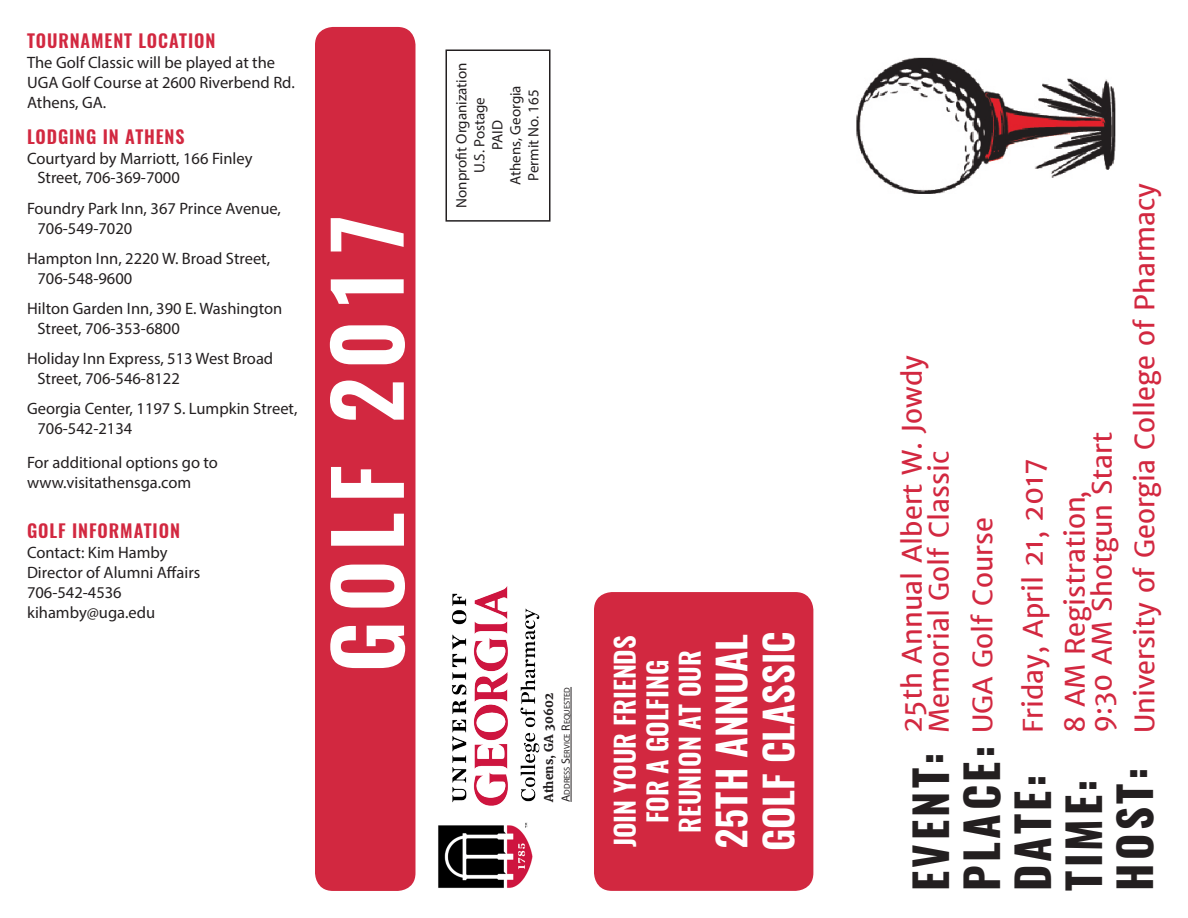
<style>
.page{position:relative;width:1188px;height:918px;background:#fff}
.page>*{position:absolute;margin:0;border:0;box-sizing:border-box;transform-origin:0 0}
.t1{font:600 90px "Oswald";letter-spacing:.1em;color:#fff}
.t2{font:700 45px "Oswald";letter-spacing:.075em;color:#231f20}
.t3{font:700 45px "Oswald";letter-spacing:.075em;color:#231f20}
.t4{font:600 39px "Oswald";color:#fff}
.t5{font:27px "Merriweather Sans";color:#d22840}
.t6{font:600 27px "Oswald";color:#fff}
.t7{font:600 18px "Oswald";letter-spacing:.05em;color:#d22840}
.t8{font:16.5px/19.8px "Myriad Pro";color:#231f20}
.t9{font:15px "Myriad Pro";color:#231f20}
.t10{font:700 12px "Merriweather";color:#231f20}
.t11{font:8.4px "Myriad Pro";color:#231f20}
.s1{font-size:12px}
</style>
<div class="page">
<img style="left:856px;top:57px;width:260px;height:137px">
<div style="left:446px;top:50px;width:104px;height:172px;border:2px solid #231f20"></div>
<div style="left:315px;top:27px;width:101px;height:864px;background:#d22840;border-radius:18px"></div>
<hr style="left:571px;top:687px;width:1px;height:115px;background:#231f20">
<img style="left:438px;top:587px;width:102px;height:301px">
<div style="left:594px;top:592px;width:219px;height:299px;background:#d22840;border-radius:18px"></div>
<p class="t7" style="left:27px;top:32px;width:190px">TOURNAMENT LOCATION</p>
<p class="t8" style="left:27px;top:53px;width:269px">The Golf Classic will be played at the<br>UGA Golf Course at 2600 Riverbend Rd.<br>Athens, GA.</p>
<p class="t7" style="left:27px;top:127px;width:159px">LODGING IN ATHENS</p>
<p class="t8" style="left:27px;top:148px;width:227px">Courtyard by Marriott, 166 Finley</p>
<p class="t8" style="left:37px;top:168px;width:144px">Street, 706-369-7000</p>
<p class="t8" style="left:27px;top:198px;width:256px">Foundry Park Inn, 367 Prince Avenue,</p>
<p class="t8" style="left:37px;top:218px;width:96px">706-549-7020</p>
<p class="t8" style="left:27px;top:248px;width:245px">Hampton Inn, 2220 W. Broad Street,</p>
<p class="t8" style="left:37px;top:268px;width:96px">706-548-9600</p>
<p class="t8" style="left:27px;top:298px;width:257px">Hilton Garden Inn, 390 E. Washington</p>
<p class="t8" style="left:37px;top:318px;width:144px">Street, 706-353-6800</p>
<p class="t8" style="left:27px;top:348px;width:248px">Holiday Inn Express, 513 West Broad</p>
<p class="t8" style="left:37px;top:368px;width:144px">Street, 706-546-8122</p>
<p class="t8" style="left:27px;top:398px;width:272px">Georgia Center, 1197 S. Lumpkin Street,</p>
<p class="t8" style="left:37px;top:418px;width:96px">706-542-2134</p>
<p class="t8" style="left:27px;top:452px;width:193px">For additional options go to</p>
<p class="t8" style="left:27px;top:472px;width:166px">www.visitathensga.com</p>
<p class="t7" style="left:27px;top:522px;width:155px">GOLF INFORMATION</p>
<p class="t8" style="left:27px;top:542px;width:142px">Contact: Kim Hamby</p>
<p class="t8" style="left:27px;top:562px;width:175px">Director of Alumni Affairs</p>
<p class="t8" style="left:27px;top:582px;width:96px">706-542-4536</p>
<p class="t8" style="left:27px;top:602px;width:130px">kihamby@uga.edu</p>
<p class="t1" style="left:320px;top:672px;width:461px;rotate:-90deg">GOLF 2017</p>
<p class="t9" style="left:452px;top:208px;width:147px;rotate:-90deg">Nonprofit Organization</p>
<p class="t9" style="left:506px;top:185px;width:101px;rotate:-90deg">Athens, Georgia</p>
<p class="t9" style="left:524px;top:181px;width:93px;rotate:-90deg">Permit No. 165</p>
<p class="t9" style="left:470px;top:173px;width:77px;rotate:-90deg">U.S. Postage</p>
<p class="t9" style="left:488px;top:150px;width:31px;rotate:-90deg">PAID</p>
<p class="t11" style="left:562px;top:802px;width:116px;rotate:-90deg"><span class="s1">A</span>ddress <span class="s1">S</span>ervice <span class="s1">R</span>equested</p>
<p class="t10" style="left:541px;top:802px;width:110px;rotate:-90deg">Athens, GA 30602</p>
<p class="t6" style="left:611px;top:847px;width:214px;rotate:-90deg">JOIN YOUR FRIENDS</p>
<p class="t6" style="left:643px;top:823px;width:165px;rotate:-90deg">FOR A GOLFING</p>
<p class="t6" style="left:676px;top:833px;width:184px;rotate:-90deg">REUNION AT OUR</p>
<p class="t4" style="left:711px;top:849px;width:217px;rotate:-90deg">25TH ANNUAL</p>
<p class="t4" style="left:758px;top:851px;width:221px;rotate:-90deg">GOLF CLASSIC</p>
<p class="t5" style="left:895px;top:733px;width:380px;rotate:-90deg">25th Annual Albert W. Jowdy</p>
<p class="t5" style="left:922px;top:733px;width:284px;rotate:-90deg">Memorial Golf Classic</p>
<p class="t5" style="left:965px;top:733px;width:217px;rotate:-90deg">UGA Golf Course</p>
<p class="t3" style="left:907px;top:891px;width:140px;rotate:-90deg">EVENT:</p>
<p class="t2" style="left:958px;top:891px;width:147px;rotate:-90deg">PLACE:</p>
<p class="t5" style="left:1016px;top:733px;width:276px;rotate:-90deg">Friday, April 21, 2017</p>
<p class="t5" style="left:1085px;top:733px;width:303px;rotate:-90deg">9:30 AM Shotgun Start</p>
<p class="t5" style="left:1058px;top:733px;width:244px;rotate:-90deg">8 AM Registration,</p>
<p class="t5" style="left:1127px;top:733px;width:552px;rotate:-90deg">University of Georgia College of Pharmacy</p>
<p class="t2" style="left:1009px;top:891px;width:118px;rotate:-90deg">DATE:</p>
<p class="t2" style="left:1060px;top:891px;width:113px;rotate:-90deg">TIME:</p>
<p class="t2" style="left:1111px;top:891px;width:125px;rotate:-90deg">HOST:</p>
</div>
